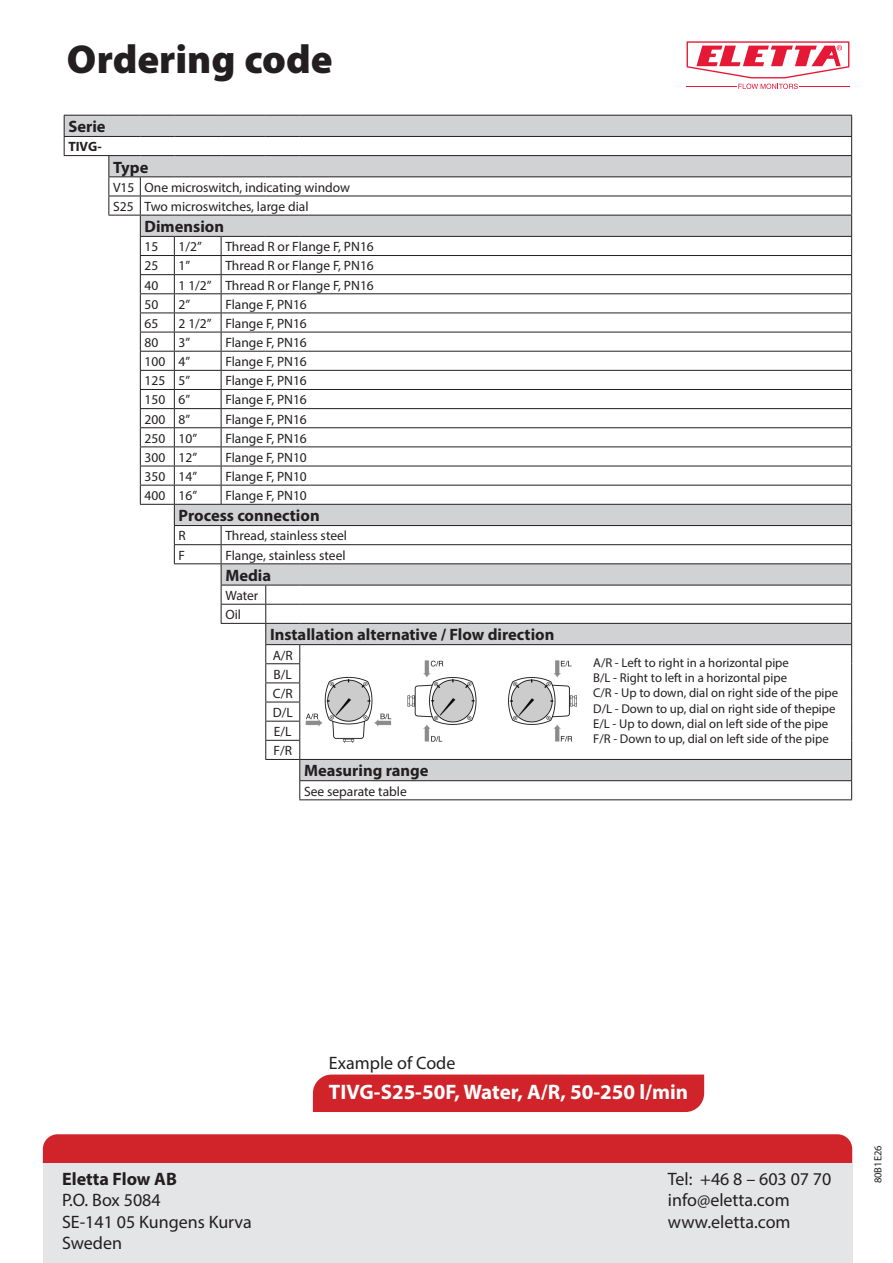
<style>
.page{position:relative;width:893px;height:1263px;background:#fff}
.page>*{position:absolute;margin:0;border:0;box-sizing:border-box;transform-origin:0 0}
.t1{font:900 40.5px "Myriad Pro";color:#231f20}
.t2{font:700 21px "Myriad Pro";color:#fff}
.t3{font:18px "Myriad Pro";color:#231f20}
.t4{font:700 18px "Myriad Pro";color:#231f20}
.t5{font:700 16.5px "Myriad Pro";color:#231f20}
.t6{font:13.5px "Myriad Pro";color:#231f20}
.t7{font:700 13.5px "Myriad Pro";color:#231f20}
.t8{font:12.75px "Myriad Pro";color:#231f20}
.t9{font:10.5px "Myriad Pro";color:#231f20}
</style>
<div class="page">
<div style="left:43px;top:1134px;width:809px;height:30px;background:#d1232a"></div>
<div style="left:313px;top:1074px;width:391px;height:38px;background:#d1232a"></div>
<div style="left:43px;top:1164px;width:809px;height:99px;background:#e4e5e7"></div>
<hr style="left:686px;top:86px;width:51px;height:1px;background:#e51836">
<svg style="left:738px;top:84px;width:60px;height:5px"></svg>
<hr style="left:799px;top:86px;width:50px;height:1px;background:#e51836">
<svg style="left:687px;top:41px;width:162px;height:37px"></svg>
<svg style="left:64px;top:156px;width:110px;height:408px"></svg>
<hr style="left:140px;top:196px;width:34px;height:1px;background:#231f20">
<hr style="left:64px;top:115px;width:45px;height:1px;background:#231f20">
<hr style="left:109px;top:115px;width:31px;height:1px;background:#231f20">
<hr style="left:140px;top:115px;width:34px;height:1px;background:#231f20">
<hr style="left:174px;top:115px;width:47px;height:1px;background:#231f20">
<hr style="left:221px;top:115px;width:45px;height:1px;background:#231f20">
<hr style="left:266px;top:115px;width:34px;height:1px;background:#231f20">
<hr style="left:300px;top:115px;width:552px;height:1px;background:#231f20">
<hr style="left:140px;top:176px;width:34px;height:1px;background:#231f20">
<hr style="left:108px;top:176px;width:32px;height:1px;background:#231f20">
<hr style="left:64px;top:136px;width:45px;height:1px;background:#231f20">
<svg style="left:64px;top:116px;width:1px;height:39px"></svg>
<hr style="left:109px;top:136px;width:31px;height:1px;background:#231f20">
<hr style="left:140px;top:136px;width:34px;height:1px;background:#231f20">
<hr style="left:64px;top:155px;width:45px;height:1px;background:#231f20">
<hr style="left:109px;top:155px;width:31px;height:1px;background:#231f20">
<hr style="left:140px;top:155px;width:34px;height:1px;background:#231f20">
<hr style="left:108px;top:196px;width:32px;height:1px;background:#231f20">
<svg style="left:108px;top:156px;width:1px;height:59px"></svg>
<hr style="left:108px;top:215px;width:32px;height:1px;background:#231f20">
<hr style="left:140px;top:255px;width:34px;height:1px;background:#231f20">
<hr style="left:140px;top:274px;width:34px;height:1px;background:#231f20">
<hr style="left:140px;top:293px;width:34px;height:1px;background:#231f20">
<hr style="left:140px;top:313px;width:34px;height:1px;background:#231f20">
<hr style="left:140px;top:332px;width:34px;height:1px;background:#231f20">
<hr style="left:140px;top:351px;width:34px;height:1px;background:#231f20">
<hr style="left:140px;top:370px;width:34px;height:1px;background:#231f20">
<hr style="left:140px;top:389px;width:34px;height:1px;background:#231f20">
<hr style="left:140px;top:408px;width:34px;height:1px;background:#231f20">
<hr style="left:140px;top:427px;width:34px;height:1px;background:#231f20">
<hr style="left:140px;top:446px;width:34px;height:1px;background:#231f20">
<hr style="left:140px;top:466px;width:34px;height:1px;background:#231f20">
<hr style="left:140px;top:485px;width:34px;height:1px;background:#231f20">
<hr style="left:140px;top:504px;width:34px;height:1px;background:#231f20">
<hr style="left:140px;top:215px;width:34px;height:1px;background:#231f20">
<svg style="left:140px;top:177px;width:1px;height:327px"></svg>
<hr style="left:140px;top:236px;width:34px;height:1px;background:#231f20">
<svg style="left:174px;top:116px;width:678px;height:683px"></svg>
<hr style="left:299px;top:799px;width:553px;height:1px;background:#231f20">
<img style="left:305px;top:657px;width:271px;height:85px">
<p class="t1" style="left:67px;top:32px;width:267px">Ordering code</p>
<p class="t5" style="left:68px;top:116px;width:39px">Serie</p>
<p class="t7" style="left:68px;top:138px;width:35px">TIVG-</p>
<p class="t5" style="left:113px;top:156px;width:37px">Type</p>
<p class="t6" style="left:113px;top:179px;width:23px">V15</p>
<p class="t6" style="left:145px;top:179px;width:207px">One microswitch, indicating window</p>
<p class="t6" style="left:113px;top:198px;width:22px">S25</p>
<p class="t6" style="left:145px;top:198px;width:166px">Two microswitches, large dial</p>
<p class="t5" style="left:145px;top:216px;width:81px">Dimension</p>
<p class="t6" style="left:145px;top:238px;width:15px">15</p>
<p class="t6" style="left:179px;top:238px;width:25px">1/2”</p>
<p class="t6" style="left:225px;top:238px;width:150px">Thread R or Flange F, PN16</p>
<p class="t6" style="left:145px;top:258px;width:15px">25</p>
<p class="t6" style="left:179px;top:258px;width:13px">1”</p>
<p class="t6" style="left:225px;top:258px;width:150px">Thread R or Flange F, PN16</p>
<p class="t6" style="left:145px;top:277px;width:15px">40</p>
<p class="t6" style="left:179px;top:277px;width:35px">1 1/2”</p>
<p class="t6" style="left:225px;top:277px;width:150px">Thread R or Flange F, PN16</p>
<p class="t6" style="left:145px;top:296px;width:15px">50</p>
<p class="t6" style="left:179px;top:296px;width:13px">2”</p>
<p class="t6" style="left:225px;top:296px;width:83px">Flange F, PN16</p>
<p class="t6" style="left:145px;top:315px;width:15px">65</p>
<p class="t6" style="left:179px;top:315px;width:35px">2 1/2”</p>
<p class="t6" style="left:225px;top:315px;width:83px">Flange F, PN16</p>
<p class="t6" style="left:145px;top:334px;width:15px">80</p>
<p class="t6" style="left:179px;top:334px;width:13px">3”</p>
<p class="t6" style="left:225px;top:334px;width:83px">Flange F, PN16</p>
<p class="t6" style="left:145px;top:353px;width:22px">100</p>
<p class="t6" style="left:179px;top:353px;width:13px">4”</p>
<p class="t6" style="left:225px;top:353px;width:83px">Flange F, PN16</p>
<p class="t6" style="left:145px;top:372px;width:22px">125</p>
<p class="t6" style="left:179px;top:372px;width:13px">5”</p>
<p class="t6" style="left:225px;top:372px;width:83px">Flange F, PN16</p>
<p class="t6" style="left:145px;top:391px;width:22px">150</p>
<p class="t6" style="left:179px;top:391px;width:13px">6”</p>
<p class="t6" style="left:225px;top:391px;width:83px">Flange F, PN16</p>
<p class="t6" style="left:145px;top:411px;width:22px">200</p>
<p class="t6" style="left:179px;top:411px;width:13px">8”</p>
<p class="t6" style="left:225px;top:411px;width:83px">Flange F, PN16</p>
<p class="t6" style="left:145px;top:430px;width:22px">250</p>
<p class="t6" style="left:179px;top:430px;width:20px">10”</p>
<p class="t6" style="left:225px;top:430px;width:83px">Flange F, PN16</p>
<p class="t6" style="left:145px;top:449px;width:22px">300</p>
<p class="t6" style="left:179px;top:449px;width:20px">12”</p>
<p class="t6" style="left:225px;top:449px;width:83px">Flange F, PN10</p>
<p class="t6" style="left:145px;top:468px;width:22px">350</p>
<p class="t6" style="left:179px;top:468px;width:20px">14”</p>
<p class="t6" style="left:225px;top:468px;width:83px">Flange F, PN10</p>
<p class="t6" style="left:145px;top:487px;width:22px">400</p>
<p class="t6" style="left:179px;top:487px;width:20px">16”</p>
<p class="t6" style="left:225px;top:487px;width:83px">Flange F, PN10</p>
<p class="t5" style="left:179px;top:505px;width:143px">Process connection</p>
<p class="t6" style="left:179px;top:528px;width:9px">R</p>
<p class="t6" style="left:225px;top:528px;width:123px">Thread, stainless steel</p>
<p class="t6" style="left:179px;top:547px;width:8px">F</p>
<p class="t6" style="left:225px;top:547px;width:122px">Flange, stainless steel</p>
<p class="t5" style="left:225px;top:564px;width:47px">Media</p>
<p class="t6" style="left:225px;top:587px;width:34px">Water</p>
<p class="t6" style="left:225px;top:606px;width:17px">Oil</p>
<p class="t5" style="left:270px;top:624px;width:286px">Installation alternative / Flow direction</p>
<p class="t6" style="left:273px;top:647px;width:22px">A/R</p>
<p class="t6" style="left:274px;top:666px;width:20px">B/L</p>
<p class="t6" style="left:273px;top:685px;width:21px">C/R</p>
<p class="t6" style="left:273px;top:704px;width:21px">D/L</p>
<p class="t6" style="left:274px;top:723px;width:19px">E/L</p>
<p class="t6" style="left:274px;top:742px;width:20px">F/R</p>
<p class="t5" style="left:304px;top:760px;width:126px">Measuring range</p>
<p class="t6" style="left:304px;top:783px;width:104px">See separate table</p>
<p class="t8" style="left:593px;top:654px;width:197px">A/R - Left to right in a horizontal pipe</p>
<p class="t8" style="left:593px;top:670px;width:195px">B/L - Right to left in a horizontal pipe</p>
<p class="t8" style="left:593px;top:685px;width:247px">C/R - Up to down, dial on right side of the pipe</p>
<p class="t8" style="left:593px;top:700px;width:244px">D/L - Down to up, dial on right side of thepipe</p>
<p class="t8" style="left:593px;top:716px;width:236px">E/L - Up to down, dial on left side of the pipe</p>
<p class="t8" style="left:593px;top:731px;width:237px">F/R - Down to up, dial on left side of the pipe</p>
<p class="t4" style="left:62px;top:1167px;width:116px">Eletta Flow AB</p>
<p class="t3" style="left:62px;top:1189px;width:100px">P.O. Box 5084</p>
<p class="t3" style="left:62px;top:1211px;width:191px">SE-141 05 Kungens Kurva</p>
<p class="t3" style="left:62px;top:1232px;width:61px">Sweden</p>
<p class="t3" style="left:329px;top:1052px;width:128px">Example of Code</p>
<p class="t2" style="left:329px;top:1078px;width:361px">TIVG-S25-50F, Water, A/R, 50-250 l/min</p>
<p class="t3" style="left:668px;top:1167px;width:165px">Tel: +46 8 – 603 07 70</p>
<p class="t3" style="left:668px;top:1189px;width:123px">info@eletta.com</p>
<p class="t3" style="left:668px;top:1211px;width:124px">www.eletta.com</p>
<p class="t9" style="left:871px;top:1183px;width:39px;rotate:-90deg">80B1E26</p>
</div>
